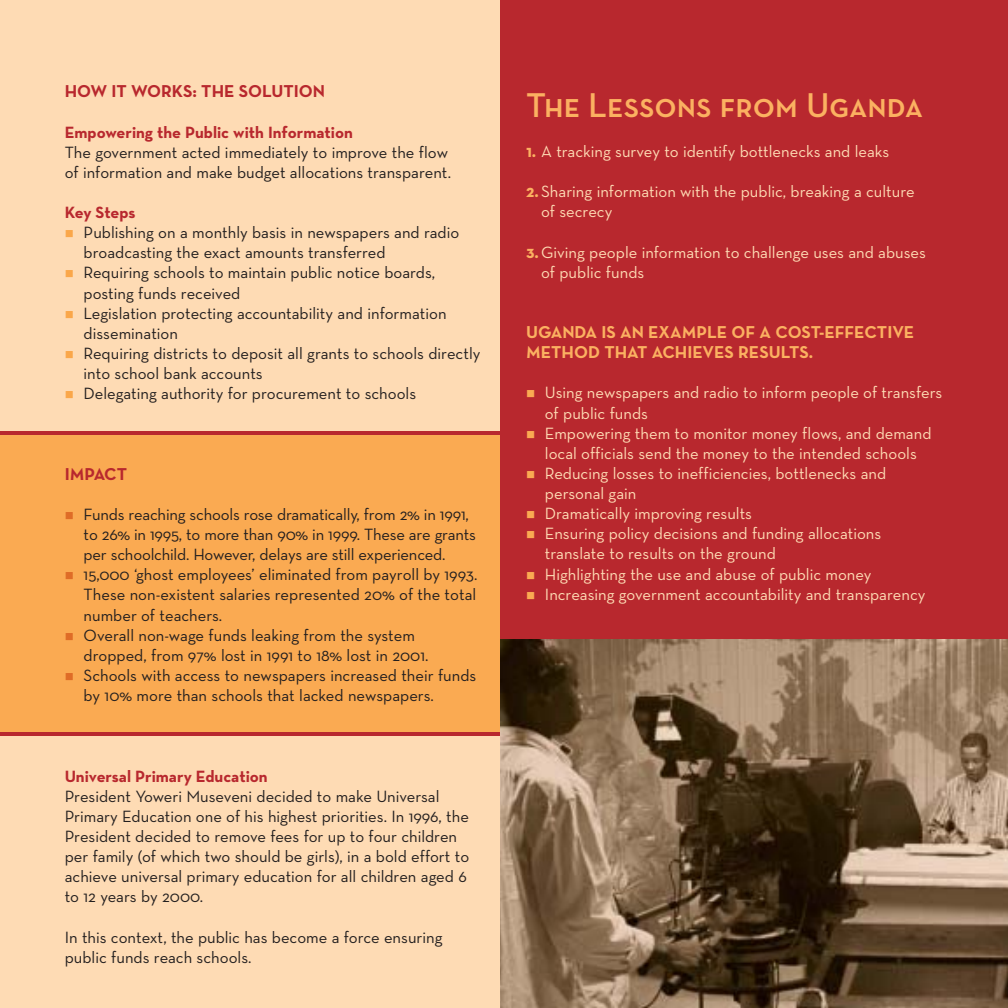
<style>
.page{position:relative;width:1008px;height:1008px;background:#fff}
.page>*{position:absolute;margin:0;border:0;box-sizing:border-box;transform-origin:0 0}
.t1{font:35px "Neutra Text Demi SC";color:#fbb161}
.t2{font:17.5px/20.1px "Neutra Text Bold SC Alt";color:#fbb161}
.t3{font:17.5px "Neutra Text Bold SC Alt";color:#b8282e}
.t4{font:16.62px/20.1px "Neutra Text";color:#231f1f}
.t5{font:16.62px/20.1px "Neutra Text";color:#fedbb4}
.t6{font:700 16.62px "Neutra Text";color:#b8282e}
.s1{font-family:"Neutra Text Bold SC Alt";font-size:17.5px;color:#fbb161}
</style>
<div class="page">
<div style="left:0;top:0;width:511px;height:1008px;background:#fedbb4"></div>
<div style="left:0;top:432px;width:501px;height:302px;background:#faaa52"></div>
<hr style="left:0;top:431px;width:513px;height:3px;background:#b8282e">
<hr style="left:0;top:732px;width:513px;height:4px;background:#b8282e">
<div style="left:501px;top:0;width:507px;height:1008px;background:#b8282e"></div>
<img style="left:501px;top:639px;width:507px;height:369px">
<p class="t3" style="left:65px;top:81px;width:262px">HOW IT WORKS: THE SOLUTION</p>
<p class="t6" style="left:65px;top:126px;width:290px">Empowering the Public with Information</p>
<p class="t4" style="left:65px;top:143px;width:388px">The government acted immediately to improve the flow of information and make budget allocations transparent.</p>
<p class="t6" style="left:65px;top:206px;width:72px">Key Steps</p>
<p class="t4" style="left:84px;top:224px;width:398px">Publishing on a monthly basis in newspapers and radio broadcasting the exact amounts transferred<br>Requiring schools to maintain public notice boards, posting funds received<br>Legislation protecting accountability and information dissemination<br>Requiring districts to deposit all grants to schools directly into school bank accounts<br>Delegating authority for procurement to schools</p>
<p class="t3" style="left:65px;top:463px;width:64px">IMPACT</p>
<p class="t4" style="left:84px;top:506px;width:395px">Funds reaching schools rose dramatically, from 2% in 1991, to 26% in 1995, to more than 90% in 1999. These are grants per schoolchild. However, delays are still experienced.<br>15,000 ‘ghost employees’ eliminated from payroll by 1993.<br>These non-existent salaries represented 20% of the total number of teachers.<br>Overall non-wage funds leaking from the system dropped, from 97% lost in 1991 to 18% lost in 2001.<br>Schools with access to newspapers increased their funds by 10% more than schools that lacked newspapers.</p>
<p class="t6" style="left:65px;top:770px;width:205px">Universal Primary Education</p>
<p class="t4" style="left:65px;top:787px;width:406px">President Yoweri Museveni decided to make Universal Primary Education one of his highest priorities. In 1996, the President decided to remove fees for up to four children per family (of which two should be girls), in a bold effort to achieve universal primary education for all children aged 6 to 12 years by 2000.</p>
<p class="t4" style="left:65px;top:928px;width:379px">In this context, the public has become a force ensuring public funds reach schools.</p>
<h1 class="t1" style="left:526px;top:84px;width:399px">The Lessons from Uganda</h1>
<p class="t5" style="left:526px;top:143px;width:365px"><span class="s1">1.</span> A tracking survey to identify bottlenecks and leaks</p>
<p class="t5" style="left:541px;top:183px;width:375px;text-indent:-15px"><span class="s1">2.</span> Sharing information with the public, breaking a culture of secrecy</p>
<p class="t5" style="left:541px;top:243px;width:386px;text-indent:-15px"><span class="s1">3.</span>Giving people information to challenge uses and abuses of public funds</p>
<p class="t2" style="left:526px;top:322px;width:390px">UGANDA IS AN EXAMPLE OF A COST-EFFECTIVE<br>METHOD THAT ACHIEVES RESULTS.</p>
<p class="t5" style="left:545px;top:384px;width:399px">Using newspapers and radio to inform people of transfers of public funds<br>Empowering them to monitor money flows, and demand local officials send the money to the intended schools Reducing losses to inefficiencies, bottlenecks and personal gain<br>Dramatically improving results<br>Ensuring policy decisions and funding allocations translate to results on the ground<br>Highlighting the use and abuse of public money Increasing government accountability and transparency</p>
</div>
